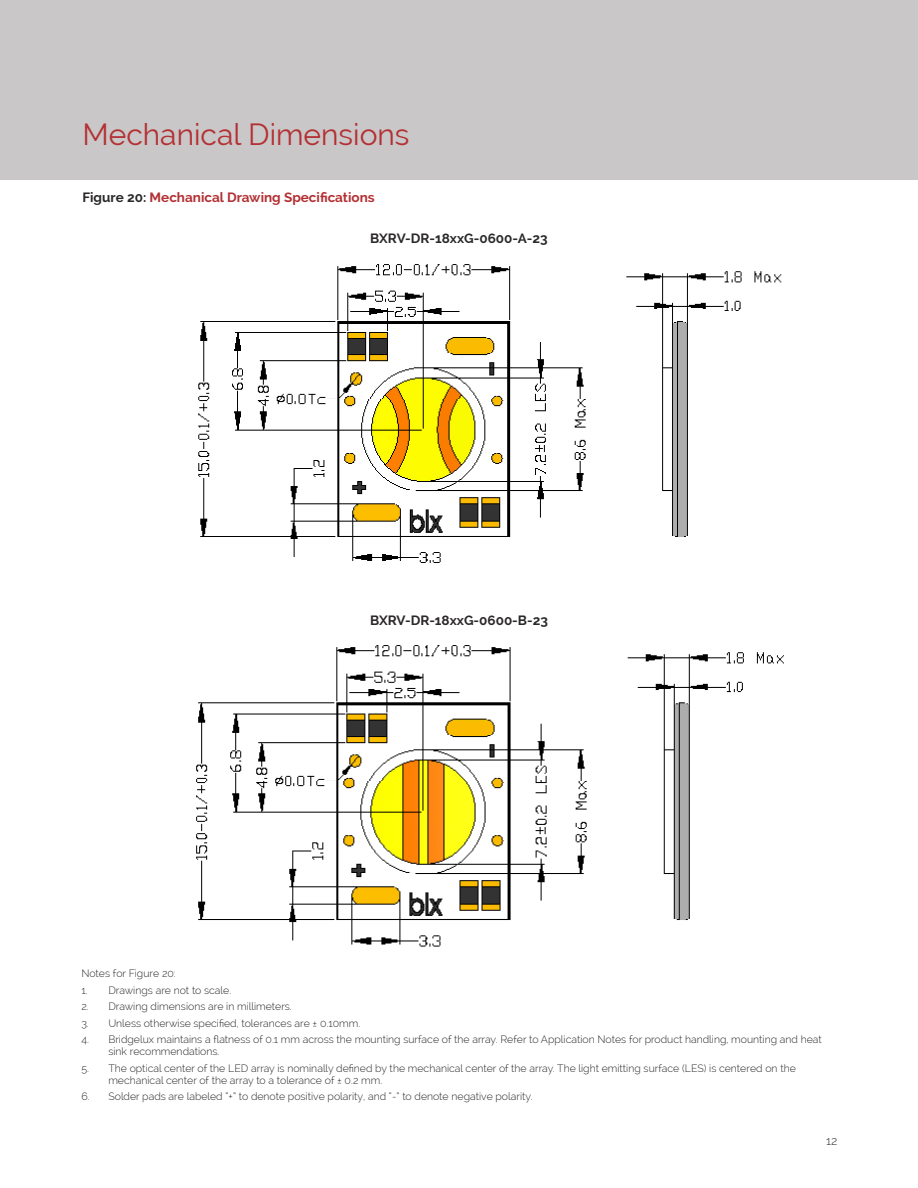
<style>
.page{position:relative;width:918px;height:1188px;background:#fff}
.page>*{position:absolute;margin:0;border:0;box-sizing:border-box;transform-origin:0 0}
.t1{font:30px "Raleway";color:#b33033}
.t2{font:700 13.5px "Raleway";color:#2b2829}
.t3{font:700 13.5px "Raleway";color:#b33033}
.t4{font:300 12px "Raleway";color:#2b2829}
.t5{font:300 10.5px/12px "Raleway";color:#2b2829}
.s1{color:#2b2829}
</style>
<div class="page">
<div style="left:0;top:0;width:918px;height:180px;background:#c9c7c8"></div>
<img style="left:198px;top:264px;width:584px;height:299px">
<img style="left:196px;top:645px;width:588px;height:302px">
<h1 class="t1" style="left:82px;top:123px;width:328px">Mechanical Dimensions</h1>
<p class="t3" style="left:82px;top:189px;width:294px"><span class="s1">Figure 20:</span> Mechanical Drawing Speci昀椀cations</p>
<p class="t2" style="left:370px;top:233px;width:179px">BXRV-DR-18xxG-0600-A-23</p>
<p class="t2" style="left:370px;top:615px;width:179px">BXRV-DR-18xxG-0600-B-23</p>
<p class="t5" style="left:81px;top:968px;width:96px">Notes for Figure 20:</p>
<p class="t5" style="left:81px;top:985px;width:151px">1. Drawings are not to scale.</p>
<p class="t5" style="left:81px;top:1001px;width:212px">2. Drawing dimensions are in millimeters.</p>
<p class="t5" style="left:81px;top:1018px;width:280px">3. Unless otherwise speci昀椀ed, tolerances are ± 0.10mm.</p>
<p class="t5" style="left:108px;top:1034px;width:715px;text-indent:-27px">4. Bridgelux maintains a 昀氀atness of 0.1 mm across the mounting surface of the array. Refer to Application Notes for product handling, mounting and heat sink recommendations.</p>
<p class="t5" style="left:108px;top:1063px;width:689px;text-indent:-27px">5. The optical center of the LED array is nominally de昀椀ned by the mechanical center of the array. The light emitting surface (LES) is centered on the mechanical center of the array to a tolerance of ± 0.2 mm.</p>
<p class="t5" style="left:81px;top:1091px;width:453px">6. Solder pads are labeled “+” to denote positive polarity, and “-” to denote negative polarity.</p>
<p class="t4" style="left:826px;top:1136px;width:13px">12</p>
</div>
